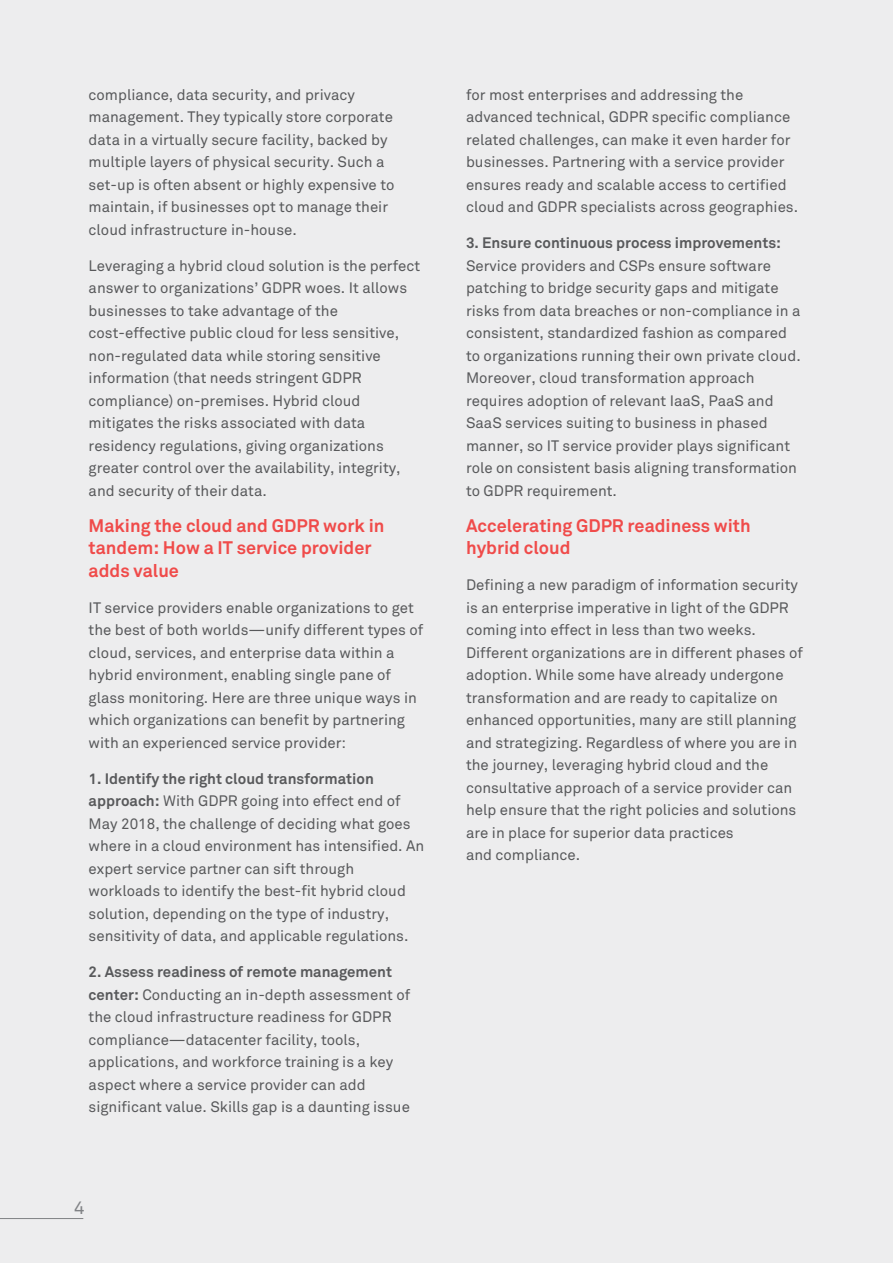
<style>
.page{position:relative;width:893px;height:1263px;background:#ededee}
.page>*{position:absolute;margin:0;border:0;box-sizing:border-box;transform-origin:0 0}
.t1{font:700 18px/22.5px "Wipro Akkurat";color:#f04b4a}
.t2{font:18px "Wipro Akkurat Mono";color:#808285}
.t3{font:15px/22.5px "Wipro Akkurat";color:#58595b}
.t4{font:700 15px "Wipro Akkurat";color:#58595b}
.s1{font-weight:700}
</style>
<div class="page">
<hr style="left:0;top:1218px;width:83px;height:1px;background:#808285">
<p class="t3" style="left:89px;top:83px;width:307px">compliance, data security, and privacy management. They typically store corporate data in a virtually secure facility, backed by multiple layers of physical security. Such a set-up is often absent or highly expensive to maintain, if businesses opt to manage their cloud infrastructure in-house.</p>
<p class="t3" style="left:89px;top:254px;width:333px">Leveraging a hybrid cloud solution is the perfect answer to organizations’ GDPR woes. It allows businesses to take advantage of the cost-effective public cloud for less sensitive, non-regulated data while storing sensitive information (that needs stringent GDPR compliance) on-premises. Hybrid cloud mitigates the risks associated with data residency regulations, giving organizations greater control over the availability, integrity, and security of their data.</p>
<p class="t1" style="left:89px;top:514px;width:297px">Making the cloud and GDPR work in tandem: How a IT service provider adds value</p>
<p class="t3" style="left:89px;top:596px;width:336px">IT service providers enable organizations to get the best of both worlds—unify different types of cloud, services, and enterprise data within a hybrid environment, enabling single pane of glass monitoring. Here are three unique ways in which organizations can benefit by partnering with an experienced service provider:</p>
<p class="t3" style="left:89px;top:767px;width:337px"><span class="s1">1. Identify the right cloud transformation approach:</span> With GDPR going into effect end of May 2018, the challenge of deciding what goes where in a cloud environment has intensified. An expert service partner can sift through workloads to identify the best-fit hybrid cloud solution, depending on the type of industry, sensitivity of data, and applicable regulations.</p>
<p class="t3" style="left:89px;top:961px;width:323px"><span class="s1">2. Assess readiness of remote management center:</span> Conducting an in-depth assessment of the cloud infrastructure readiness for GDPR compliance—datacenter facility, tools, applications, and workforce training is a key aspect where a service provider can add significant value. Skills gap is a daunting issue</p>
<p class="t2" style="left:74px;top:1197px;width:13px">4</p>
<p class="t3" style="left:466px;top:83px;width:334px">for most enterprises and addressing the advanced technical, GDPR specific compliance related challenges, can make it even harder for businesses. Partnering with a service provider ensures ready and scalable access to certified cloud and GDPR specialists across geographies.</p>
<p class="t4" style="left:466px;top:234px;width:317px">3. Ensure continuous process improvements:</p>
<p class="t3" style="left:466px;top:254px;width:336px">Service providers and CSPs ensure software patching to bridge security gaps and mitigate risks from data breaches or non-compliance in a consistent, standardized fashion as compared to organizations running their own private cloud.<br>Moreover, cloud transformation approach requires adoption of relevant IaaS, PaaS and SaaS services suiting to business in phased manner, so IT service provider plays significant role on consistent basis aligning transformation to GDPR requirement.</p>
<p class="t1" style="left:466px;top:514px;width:286px">Accelerating GDPR readiness with hybrid cloud</p>
<p class="t3" style="left:466px;top:574px;width:338px">Defining a new paradigm of information security is an enterprise imperative in light of the GDPR coming into effect in less than two weeks.<br>Different organizations are in different phases of adoption. While some have already undergone transformation and are ready to capitalize on enhanced opportunities, many are still planning and strategizing. Regardless of where you are in the journey, leveraging hybrid cloud and the consultative approach of a service provider can help ensure that the right policies and solutions are in place for superior data practices<br>and compliance.</p>
</div>
